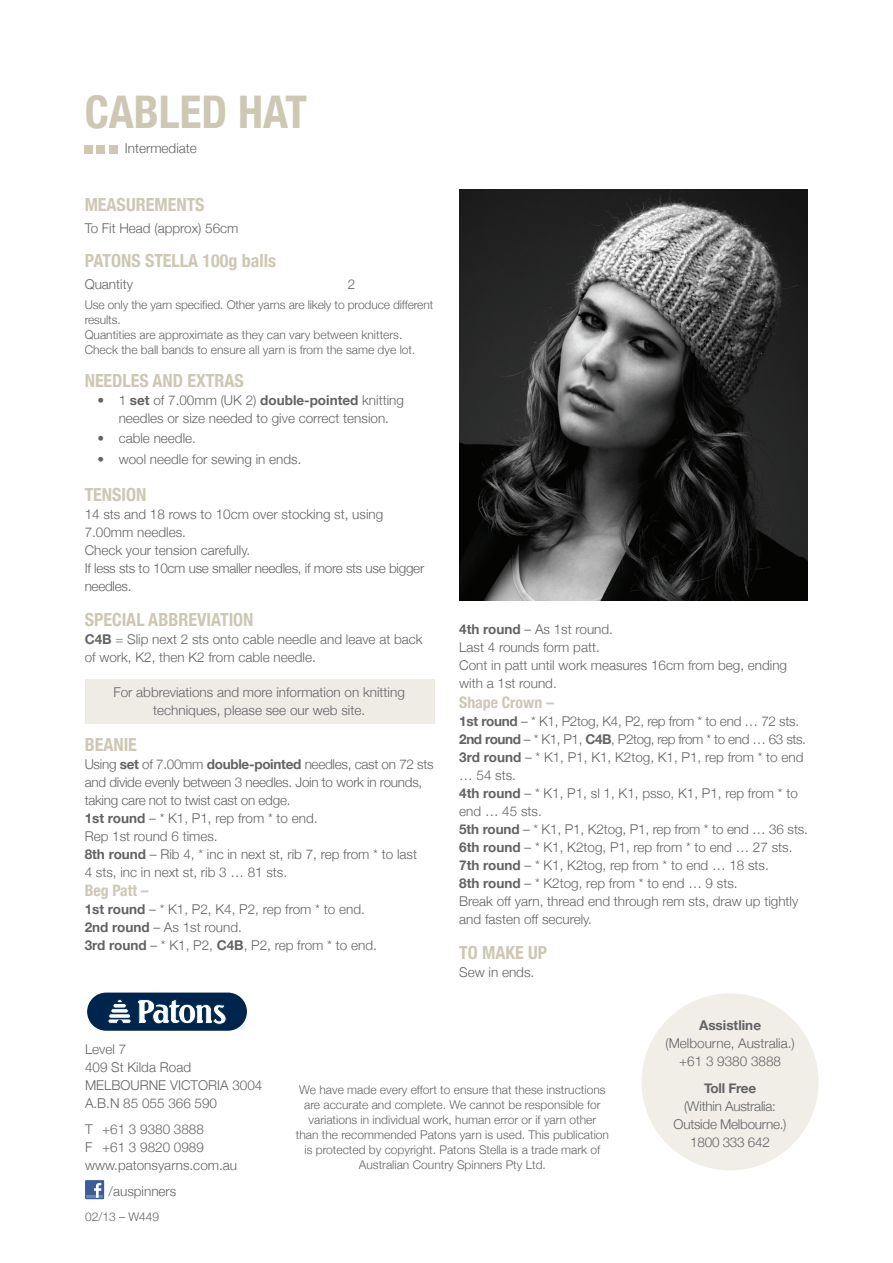
<style>
.page{position:relative;width:893px;height:1263px;background:#fff}
.page>*{position:absolute;margin:0;border:0;box-sizing:border-box;transform-origin:0 0}
.ACS_H1{font:700 condensed 45px "Helvetica Neue";color:#cdc7b4}
.ACS_H2{font:700 condensed 18px "Helvetica Neue";color:#cdc7b4}
.ACS_H3{font:700 condensed 15.75px "Helvetica Neue";color:#cdc7b4}
.ACS_Body_Text_Instru{font:300 13.5px/18px "Helvetica Neue";color:#636366}
.ACS_Body_Text_Instru-2{font:300 13.5px/18px "Helvetica Neue";letter-spacing:-.02em;color:#636366}
.ACS_IMPORTANT_text{font:300 13.5px/18px "Helvetica Neue";color:#636366;text-align:center}
.ACS_IMPORTANT_text-2{font:300 13.5px/18px "Helvetica Neue";letter-spacing:-.02em;color:#636366;text-align:center}
.ACS_Body_Text_Instru-3{font:300 13.5px "Helvetica Neue";letter-spacing:-.03em;color:#636366}
.ACS_Body_Text{font:300 13.5px "Helvetica Neue";color:#636366}
.ACS_IMPORTANT_text-3{font:300 12px/15px "Helvetica Neue";color:#636366}
.ACS_Body_Text-2{font:300 12px "Helvetica Neue";color:#636366}
.s1{font-weight:700}
</style>
<div class="page">
<div style="left:85px;top:679px;width:349px;height:45px;background:#efece6"></div>
<div style="left:85px;top:145px;width:8px;height:8px;background:#cdc7b4"></div>
<div style="left:109px;top:145px;width:8px;height:8px;background:#cdc7b4"></div>
<div style="left:97px;top:145px;width:8px;height:8px;background:#cdc7b4"></div>
<img style="left:459px;top:190px;width:349px;height:410px">
<div style="left:642px;top:993px;width:177px;height:177px;background:#f0eee7;border-radius:50%"></div>
<div style="left:86px;top:991px;width:162px;height:41px;background:#00254c;border-radius:20px"></div>
<div style="left:85px;top:990px;width:164px;height:43px;border:2px solid #fff;border-radius:20px"></div>
<svg style="left:108px;top:999px;width:119px;height:26px"></svg>
<div style="left:85px;top:1180px;width:19px;height:19px;background:#3b5b99"></div>
<hr style="left:86px;top:1195px;width:17px;height:3px;background:#6d84b3">
<svg style="left:94px;top:1183px;width:7px;height:15px"></svg>
<p class="ACS_H1" style="left:85px;top:85px;width:224px">CABLED HAT</p>
<p class="ACS_Body_Text" style="left:125px;top:140px;width:74px">Intermediate</p>
<p class="ACS_H2" style="left:85px;top:194px;width:121px">MEASUREMENTS</p>
<p class="ACS_Body_Text_Instru" style="left:85px;top:219px;width:155px">To Fit Head (approx) 56cm</p>
<p class="ACS_H2" style="left:85px;top:250px;width:193px">PATONS STELLA 100g balls</p>
<p class="ACS_Body_Text_Instru" style="left:85px;top:275px;width:50px">Quantity</p>
<p class="ACS_Body_Text_Instru" style="left:348px;top:275px;width:9px">2</p>
<p class="ACS_IMPORTANT_text-3" style="left:85px;top:297px;width:350px">Use only the yarn specified. Other yarns are likely to produce different results.<br>Quantities are approximate as they can vary between knitters.</p>
<p class="ACS_IMPORTANT_text-3" style="left:85px;top:342px;width:332px">Check the ball bands to ensure all yarn is from the same dye lot.</p>
<p class="ACS_H2" style="left:85px;top:370px;width:161px">NEEDLES AND EXTRAS</p>
<p class="ACS_Body_Text_Instru" style="left:97px;top:391px;width:308px;text-align:center">• 1 <span class="s1">set</span> of 7.00mm (UK 2) <span class="s1">double-pointed</span> knitting needles or size needed to give correct tension.</p>
<p class="ACS_Body_Text_Instru" style="left:97px;top:429px;width:100px">• cable needle.</p>
<p class="ACS_Body_Text_Instru" style="left:97px;top:449px;width:206px">• wool needle for sewing in ends.</p>
<p class="ACS_H2" style="left:85px;top:484px;width:63px">TENSION</p>
<p class="ACS_Body_Text_Instru" style="left:85px;top:505px;width:300px">14 sts and 18 rows to 10cm over stocking st, using<br>7.00mm needles.</p>
<p class="ACS_Body_Text_Instru" style="left:85px;top:541px;width:167px">Check your tension carefully.</p>
<p class="ACS_Body_Text_Instru-2" style="left:85px;top:559px;width:341px">If less sts to 10cm use smaller needles, if more sts use bigger needles.</p>
<p class="ACS_H2" style="left:85px;top:609px;width:170px">SPECIAL ABBREVIATION</p>
<p class="ACS_Body_Text_Instru" style="left:85px;top:630px;width:339px"><span class="s1">C4B</span> = Slip next 2 sts onto cable needle and leave at back of work, K2, then K2 from cable needle.</p>
<p class="ACS_Body_Text_Instru" style="left:114px;top:683px;width:293px;text-align:center">For abbreviations and more information on knitting techniques, please see our web site.</p>
<p class="ACS_H2" style="left:85px;top:733px;width:54px">BEANIE</p>
<p class="ACS_Body_Text_Instru-2" style="left:85px;top:754px;width:351px">Using <span class="s1">set</span> of 7.00mm <span class="s1">double-pointed</span> needles, cast on 72 sts and divide evenly between 3 needles. Join to work in rounds, taking care not to twist cast on edge.</p>
<p class="ACS_Body_Text_Instru" style="left:85px;top:808px;width:234px"><span class="s1">1st round</span> – * K1, P1, rep from * to end.</p>
<p class="ACS_Body_Text_Instru" style="left:85px;top:826px;width:135px">Rep 1st round 6 times.</p>
<p class="ACS_Body_Text_Instru" style="left:85px;top:844px;width:334px"><span class="s1">8th round</span> – Rib 4, * inc in next st, rib 7, rep from * to last<br>4 sts, inc in next st, rib 3 … 81 sts.</p>
<p class="ACS_H3" style="left:85px;top:881px;width:66px">Beg Patt –</p>
<p class="ACS_Body_Text_Instru" style="left:85px;top:900px;width:282px"><span class="s1">1st round</span> – * K1, P2, K4, P2, rep from * to end.</p>
<p class="ACS_Body_Text_Instru" style="left:85px;top:918px;width:159px"><span class="s1">2nd round</span> – As 1st round.</p>
<p class="ACS_Body_Text_Instru" style="left:85px;top:936px;width:294px"><span class="s1">3rd round</span> – * K1, P2, <span class="s1">C4B</span>, P2, rep from * to end.</p>
<p class="ACS_Body_Text_Instru" style="left:459px;top:620px;width:155px"><span class="s1">4th round</span> – As 1st round.</p>
<p class="ACS_Body_Text_Instru" style="left:459px;top:638px;width:142px">Last 4 rounds form patt.</p>
<p class="ACS_Body_Text_Instru" style="left:459px;top:656px;width:329px">Cont in patt until work measures 16cm from beg, ending with a 1st round.</p>
<p class="ACS_H3" style="left:459px;top:693px;width:96px">Shape Crown –</p>
<p class="ACS_Body_Text_Instru-2" style="left:459px;top:712px;width:341px"><span class="s1">1st round</span> – * K1, P2tog, K4, P2, rep from * to end … 72 sts.</p>
<p class="ACS_Body_Text_Instru-3" style="left:459px;top:731px;width:348px"><span class="s1">2nd round</span> – * K1, P1, <span class="s1">C4B</span>, P2tog, rep from * to end … 63 sts.</p>
<p class="ACS_Body_Text_Instru" style="left:459px;top:748px;width:346px"><span class="s1">3rd round</span> – * K1, P1, K1, K2tog, K1, P1, rep from * to end … 54 sts.</p>
<p class="ACS_Body_Text_Instru" style="left:459px;top:784px;width:340px"><span class="s1">4th round</span> – * K1, P1, sl 1, K1, psso, K1, P1, rep from * to end … 45 sts.</p>
<p class="ACS_Body_Text_Instru" style="left:459px;top:820px;width:350px"><span class="s1">5th round</span> – * K1, P1, K2tog, P1, rep from * to end … 36 sts.</p>
<p class="ACS_Body_Text_Instru" style="left:459px;top:838px;width:335px"><span class="s1">6th round</span> – * K1, K2tog, P1, rep from * to end … 27 sts.</p>
<p class="ACS_Body_Text_Instru" style="left:459px;top:856px;width:311px"><span class="s1">7th round</span> – * K1, K2tog, rep from * to end … 18 sts.</p>
<p class="ACS_Body_Text_Instru" style="left:459px;top:874px;width:280px"><span class="s1">8th round</span> – * K2tog, rep from * to end … 9 sts.</p>
<p class="ACS_Body_Text_Instru" style="left:459px;top:892px;width:341px">Break off yarn, thread end through rem sts, draw up tightly and fasten off securely.</p>
<p class="ACS_H2" style="left:459px;top:942px;width:89px">TO MAKE UP</p>
<p class="ACS_Body_Text_Instru" style="left:459px;top:963px;width:77px">Sew in ends.</p>
<p class="ACS_IMPORTANT_text" style="left:85px;top:1040px;width:43px">Level 7</p>
<p class="ACS_IMPORTANT_text" style="left:85px;top:1058px;width:108px">409 St Kilda Road</p>
<p class="ACS_IMPORTANT_text" style="left:85px;top:1076px;width:179px">MELBOURNE VICTORIA 3004</p>
<p class="ACS_IMPORTANT_text" style="left:85px;top:1094px;width:134px">A.B.N 85 055 366 590</p>
<p class="ACS_IMPORTANT_text" style="left:85px;top:1120px;width:120px">T +61 3 9380 3888</p>
<p class="ACS_IMPORTANT_text" style="left:85px;top:1138px;width:120px">F +61 3 9820 0989</p>
<p class="ACS_IMPORTANT_text" style="left:85px;top:1156px;width:154px">www.patonsyarns.com.au</p>
<p class="ACS_IMPORTANT_text" style="left:109px;top:1181px;width:69px">/auspinners</p>
<p class="ACS_Body_Text-2" style="left:85px;top:1210px;width:76px">02/13 – W449</p>
<p class="ACS_IMPORTANT_text-3" style="left:296px;top:1082px;width:315px;text-align:center">We have made every effort to ensure that these instructions are accurate and complete. We cannot be responsible for variations in individual work, human error or if yarn other than the recommended Patons yarn is used. This publication is protected by copyright. Patons Stella is a trade mark of Australian Country Spinners Pty Ltd.</p>
<p class="ACS_IMPORTANT_text" style="left:665px;top:1016px;width:131px"><span class="s1">Assistline </span>(Melbourne, Australia.) +61 3 9380 3888</p>
<p class="ACS_IMPORTANT_text-2" style="left:674px;top:1078px;width:114px"><span class="s1">Toll Free<br></span>(Within Australia:<br>Outside Melbourne.)<br>1800 333 642</p>
</div>
